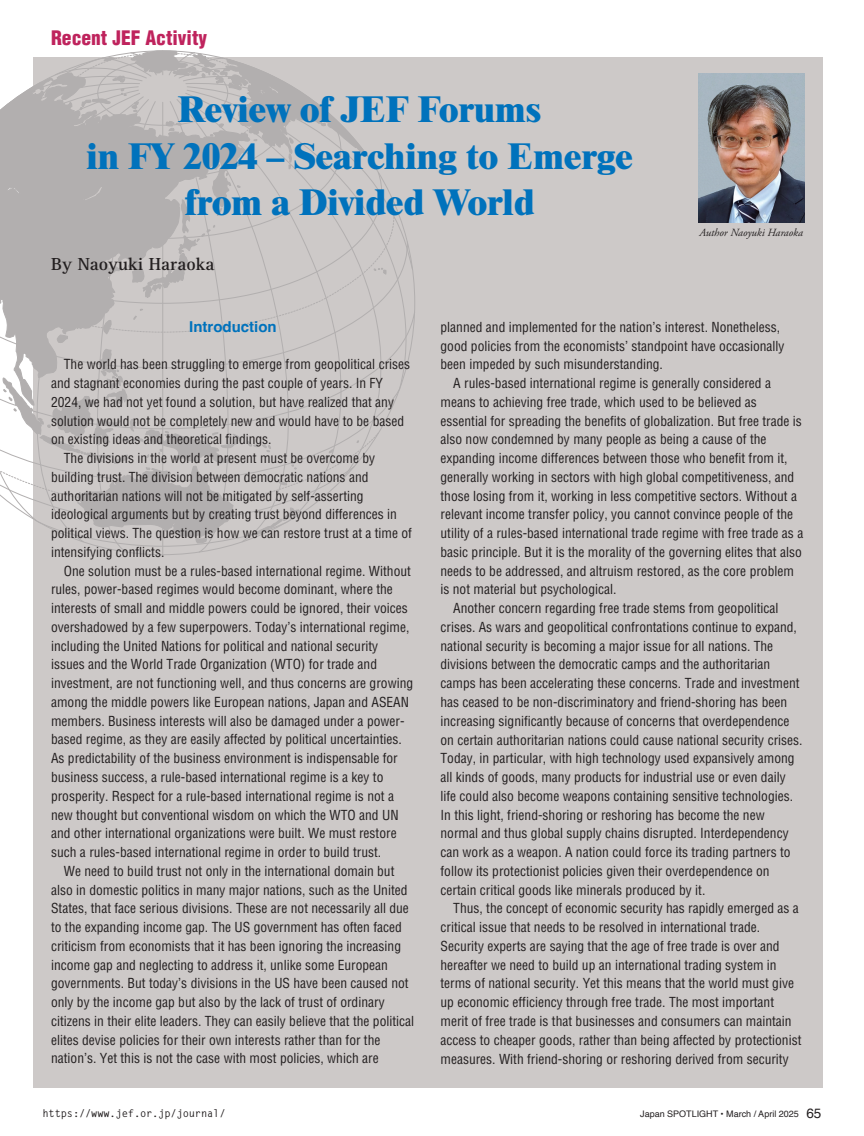
<style>
.page{position:relative;width:864px;height:1136px;background:#fff}
.page>*{position:absolute;margin:0;border:0;box-sizing:border-box;transform-origin:0 0}
.t1{font:800 36px/46.5px "Times";color:#0072bc;text-align:center}
.t2{font:900 condensed 19.5px "Helvetica";color:#bf235d}
.t3{font:700 18px "Rotis Serif";color:#231f20}
.t4{font:700 15px "Helvetica";color:#0072bc}
.t5{font:condensed 13.5px/18.8px "Helvetica";color:#231f20}
.t6{font:italic 10.95px "Adobe Garamond Pro";color:#231f20}
.t7{font:700 10.5px "Letter Gothic Std";letter-spacing:-.02em;color:#231f20}
.t8{font:9px "Helvetica";color:#231f20}
.s1{font-size:13.5px}
</style>
<div class="page">
<div style="left:33px;top:57px;width:789px;height:1030px;background:#cdc9c8"></div>
<svg style="left:0;top:50px;width:415px;height:505px"></svg>
<img style="left:698px;top:73px;width:106px;height:149px">
<h2 class="t2" style="left:51px;top:25px;width:157px">Recent JEF Activity</h2>
<h1 class="t1" style="left:86px;top:85px;width:548px">Review of JEF Forums<br>in FY 2024 – Searching to Emerge from a Divided World</h1>
<h3 class="t3" style="left:51px;top:253px;width:165px">By Naoyuki Haraoka</h3>
<p class="t6" style="left:699px;top:225px;width:105px">Author Naoyuki Haraoka</p>
<p class="t4" style="left:189px;top:317px;width:89px">Introduction</p>
<p class="t5" style="left:64px;top:355px;width:348px">The world has been struggling to emerge from geopolitical crises</p>
<p class="t5" style="left:51px;top:373px;width:333px">and stagnant economies during the past couple of years. In FY</p>
<p class="t5" style="left:51px;top:392px;width:344px">2024, we had not yet found a solution, but have realized that any</p>
<p class="t5" style="left:51px;top:411px;width:354px">solution would not be completely new and would have to be based</p>
<p class="t5" style="left:51px;top:430px;width:222px">on existing ideas and theoretical findings.</p>
<p class="t5" style="left:64px;top:448px;width:313px">The divisions in the world at present must be overcome by</p>
<p class="t5" style="left:51px;top:467px;width:319px">building trust. The division between democratic nations and</p>
<p class="t5" style="left:51px;top:486px;width:314px">authoritarian nations will not be mitigated by self-asserting</p>
<p class="t5" style="left:51px;top:505px;width:347px">ideological arguments but by creating trust beyond differences in</p>
<p class="t5" style="left:51px;top:523px;width:362px">political views. The question is how we can restore trust at a time of</p>
<p class="t5" style="left:51px;top:542px;width:115px">intensifying conflicts.</p>
<p class="t5" style="left:64px;top:561px;width:348px">One solution must be a rules-based international regime. Without</p>
<p class="t5" style="left:51px;top:580px;width:343px">rules, power-based regimes would become dominant, where the</p>
<p class="t5" style="left:51px;top:598px;width:358px">interests of small and middle powers could be ignored, their voices</p>
<p class="t5" style="left:51px;top:617px;width:359px">overshadowed by a few superpowers. Today’s international regime,</p>
<p class="t5" style="left:51px;top:636px;width:328px">including the United Nations for political and national security</p>
<p class="t5" style="left:51px;top:655px;width:327px">issues and the World Trade Organization (WTO) for trade and</p>
<p class="t5" style="left:51px;top:673px;width:363px">investment, are not functioning well, and thus concerns are growing</p>
<p class="t5" style="left:51px;top:692px;width:359px">among the middle powers like European nations, Japan and ASEAN</p>
<p class="t5" style="left:51px;top:711px;width:355px">members. Business interests will also be damaged under a power-</p>
<p class="t5" style="left:51px;top:730px;width:352px">based regime, as they are easily affected by political uncertainties.</p>
<p class="t5" style="left:51px;top:748px;width:348px">As predictability of the business environment is indispensable for</p>
<p class="t5" style="left:51px;top:767px;width:334px">business success, a rule-based international regime is a key to</p>
<p class="t5" style="left:51px;top:786px;width:344px">prosperity. Respect for a rule-based international regime is not a</p>
<p class="t5" style="left:51px;top:805px;width:349px">new thought but conventional wisdom on which the WTO and UN</p>
<p class="t5" style="left:51px;top:823px;width:347px">and other international organizations were built. We must restore</p>
<p class="t5" style="left:51px;top:842px;width:331px">such a rules-based international regime in order to build trust.</p>
<p class="t5" style="left:64px;top:861px;width:332px">We need to build trust not only in the international domain but</p>
<p class="t5" style="left:51px;top:880px;width:358px">also in domestic politics in many major nations, such as the United</p>
<p class="t5" style="left:51px;top:898px;width:359px">States, that face serious divisions. These are not necessarily all due</p>
<p class="t5" style="left:51px;top:917px;width:352px">to the expanding income gap. The US government has often faced</p>
<p class="t5" style="left:51px;top:936px;width:351px">criticism from economists that it has been ignoring the increasing</p>
<p class="t5" style="left:51px;top:955px;width:338px">income gap and neglecting to address it, unlike some European</p>
<p class="t5" style="left:51px;top:973px;width:359px">governments. But today’s divisions in the US have been caused not</p>
<p class="t5" style="left:51px;top:992px;width:335px">only by the income gap but also by the lack of trust of ordinary</p>
<p class="t5" style="left:51px;top:1011px;width:364px">citizens in their elite leaders. They can easily believe that the political</p>
<p class="t5" style="left:51px;top:1030px;width:331px">elites devise policies for their own interests rather than for the</p>
<p class="t5" style="left:51px;top:1048px;width:329px">nation’s. Yet this is not the case with most policies, which are</p>
<p class="t5" style="left:440px;top:317px;width:345px">planned and implemented for the nation’s interest. Nonetheless, good policies from the economists’ standpoint have occasionally been impeded by such misunderstanding.</p>
<p class="t5" style="left:453px;top:373px;width:319px">A rules-based international regime is generally considered a</p>
<p class="t5" style="left:440px;top:392px;width:317px">means to achieving free trade, which used to be believed as</p>
<p class="t5" style="left:440px;top:411px;width:363px">essential for spreading the benefits of globalization. But free trade is</p>
<p class="t5" style="left:440px;top:430px;width:327px">also now condemned by many people as being a cause of the</p>
<p class="t5" style="left:440px;top:448px;width:348px">expanding income differences between those who benefit from it,</p>
<p class="t5" style="left:440px;top:467px;width:355px">generally working in sectors with high global competitiveness, and</p>
<p class="t5" style="left:440px;top:486px;width:358px">those losing from it, working in less competitive sectors. Without a</p>
<p class="t5" style="left:440px;top:505px;width:354px">relevant income transfer policy, you cannot convince people of the</p>
<p class="t5" style="left:440px;top:523px;width:364px">utility of a rules-based international trade regime with free trade as a</p>
<p class="t5" style="left:440px;top:542px;width:363px">basic principle. But it is the morality of the governing elites that also</p>
<p class="t5" style="left:440px;top:561px;width:355px">needs to be addressed, and altruism restored, as the core problem</p>
<p class="t5" style="left:440px;top:580px;width:177px">is not material but psychological.</p>
<p class="t5" style="left:453px;top:598px;width:327px">Another concern regarding free trade stems from geopolitical</p>
<p class="t5" style="left:440px;top:617px;width:358px">crises. As wars and geopolitical confrontations continue to expand,</p>
<p class="t5" style="left:440px;top:636px;width:334px">national security is becoming a major issue for all nations. The</p>
<p class="t5" style="left:440px;top:655px;width:331px">divisions between the democratic camps and the authoritarian</p>
<p class="t5" style="left:440px;top:673px;width:360px">camps has been accelerating these concerns. Trade and investment</p>
<p class="t5" style="left:440px;top:692px;width:348px">has ceased to be non-discriminatory and friend-shoring has been</p>
<p class="t5" style="left:440px;top:711px;width:350px">increasing significantly because of concerns that overdependence</p>
<p class="t5" style="left:440px;top:730px;width:363px">on certain authoritarian nations could cause national security crises.</p>
<p class="t5" style="left:440px;top:748px;width:355px">Today, in particular, with high technology used expansively among</p>
<p class="t5" style="left:440px;top:767px;width:346px">all kinds of goods, many products for industrial use or even daily</p>
<p class="t5" style="left:440px;top:786px;width:354px">life could also become weapons containing sensitive technologies.</p>
<p class="t5" style="left:440px;top:805px;width:325px">In this light, friend-shoring or reshoring has become the new</p>
<p class="t5" style="left:440px;top:823px;width:349px">normal and thus global supply chains disrupted. Interdependency</p>
<p class="t5" style="left:440px;top:842px;width:351px">can work as a weapon. A nation could force its trading partners to</p>
<p class="t5" style="left:440px;top:861px;width:330px">follow its protectionist policies given their overdependence on</p>
<p class="t5" style="left:440px;top:880px;width:266px">certain critical goods like minerals produced by it.</p>
<p class="t5" style="left:453px;top:898px;width:347px">Thus, the concept of economic security has rapidly emerged as a</p>
<p class="t5" style="left:440px;top:917px;width:321px">critical issue that needs to be resolved in international trade.</p>
<p class="t5" style="left:440px;top:936px;width:340px">Security experts are saying that the age of free trade is over and</p>
<p class="t5" style="left:440px;top:955px;width:337px">hereafter we need to build up an international trading system in</p>
<p class="t5" style="left:440px;top:973px;width:355px">terms of national security. Yet this means that the world must give</p>
<p class="t5" style="left:440px;top:992px;width:335px">up economic efficiency through free trade. The most important</p>
<p class="t5" style="left:440px;top:1011px;width:352px">merit of free trade is that businesses and consumers can maintain</p>
<p class="t5" style="left:440px;top:1030px;width:362px">access to cheaper goods, rather than being affected by protectionist</p>
<p class="t5" style="left:440px;top:1048px;width:349px">measures. With friend-shoring or reshoring derived from security</p>
<p class="t7" style="left:43px;top:1106px;width:184px">https://www.jef.or.jp/journal/</p>
<p class="t8" style="left:640px;top:1106px;width:183px">Japan SPOTLIGHT • March / April 2025 <span class="s1">65</span></p>
</div>
